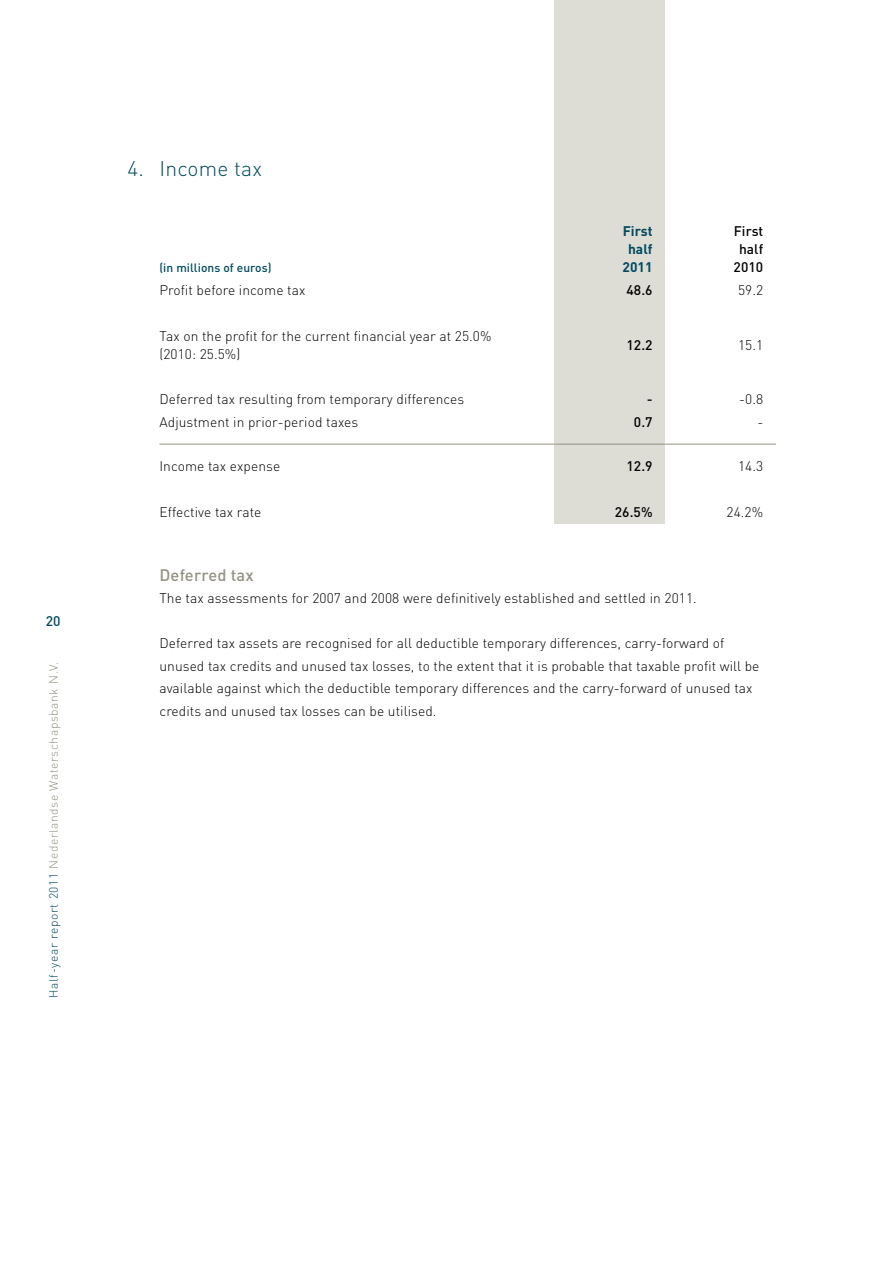
<style>
.page{position:relative;width:893px;height:1263px;background:#fff}
.page>*{position:absolute;margin:0;border:0;box-sizing:border-box;transform-origin:0 0}
.t1{font:300 21px "DINOT";letter-spacing:.01em;color:#014a60}
.t2{font:500 16.5px "DINOT";letter-spacing:.01em;color:#949383}
.t3{font:300 13.8px/22.5px "DINOT";letter-spacing:.005em;color:#000}
.t4{font:500 13.8px/18px "DINOT";letter-spacing:.005em;color:#000;text-align:center}
.t5{font:700 13.8px/18px "DINOT";letter-spacing:.005em;color:#014a60;text-align:center}
.t6{font:500 13.8px "DINOT";color:#014a60}
.t7{font:300 12px "DINOT";letter-spacing:.05em;color:#949383}
.t8{font:500 12px "DINOT";letter-spacing:.005em;color:#014a60}
.s1{color:#014a60}
</style>
<div class="page">
<div style="left:554px;top:0;width:111px;height:523px;background:#dddcd5"></div>
<hr style="left:159px;top:444px;width:396px;height:1px;background:#949383">
<hr style="left:555px;top:444px;width:110px;height:1px;background:#949383">
<hr style="left:665px;top:444px;width:111px;height:1px;background:#949383">
<p class="t6" style="left:46px;top:611px;width:16px">20</p>
<p class="t7" style="left:45px;top:997px;width:338px;rotate:-90deg"><span class="s1">Half-year report 2011</span> Nederlandse Waterschapsbank N.V.</p>
<h1 class="t1" style="left:128px;top:154px;width:136px">4. Income tax</h1>
<p class="t8" style="left:159px;top:260px;width:114px">(in millions of euros)</p>
<p class="t5" style="left:622px;top:221px;width:32px">First half<br>2011</p>
<p class="t4" style="left:734px;top:221px;width:31px">First half<br>2010</p>
<p class="t3" style="left:159px;top:278px;width:147px">Profit before income tax</p>
<p class="t4" style="left:626px;top:280px;width:28px">48.6</p>
<p class="t3" style="left:738px;top:278px;width:27px">59.2</p>
<p class="t3" style="left:159px;top:326px;width:334px;line-height:18px">Tax on the profit for the current financial year at 25.0% (2010: 25.5%)</p>
<p class="t4" style="left:626px;top:335px;width:28px">12.2</p>
<p class="t3" style="left:738px;top:333px;width:27px">15.1</p>
<p class="t3" style="left:159px;top:388px;width:306px">Deferred tax resulting from temporary differences</p>
<p class="t4" style="left:647px;top:390px;width:7px">-</p>
<p class="t3" style="left:739px;top:388px;width:25px">-0.8</p>
<p class="t3" style="left:159px;top:410px;width:200px">Adjustment in prior-period taxes</p>
<p class="t4" style="left:634px;top:413px;width:20px">0.7</p>
<p class="t3" style="left:757px;top:410px;width:7px">-</p>
<p class="t3" style="left:159px;top:455px;width:122px">Income tax expense</p>
<p class="t4" style="left:626px;top:457px;width:28px">12.9</p>
<p class="t3" style="left:738px;top:455px;width:27px">14.3</p>
<p class="t3" style="left:159px;top:500px;width:103px">Effective tax rate</p>
<p class="t4" style="left:615px;top:503px;width:39px">26.5%</p>
<p class="t3" style="left:727px;top:500px;width:38px">24.2%</p>
<p class="t2" style="left:159px;top:563px;width:96px">Deferred tax</p>
<p class="t3" style="left:159px;top:586px;width:539px">The tax assessments for 2007 and 2008 were definitively established and settled in 2011.</p>
<p class="t3" style="left:159px;top:631px;width:602px">Deferred tax assets are recognised for all deductible temporary differences, carry-forward of unused tax credits and unused tax losses, to the extent that it is probable that taxable profit will be available against which the deductible temporary differences and the carry-forward of unused tax credits and unused tax losses can be utilised.</p>
</div>
